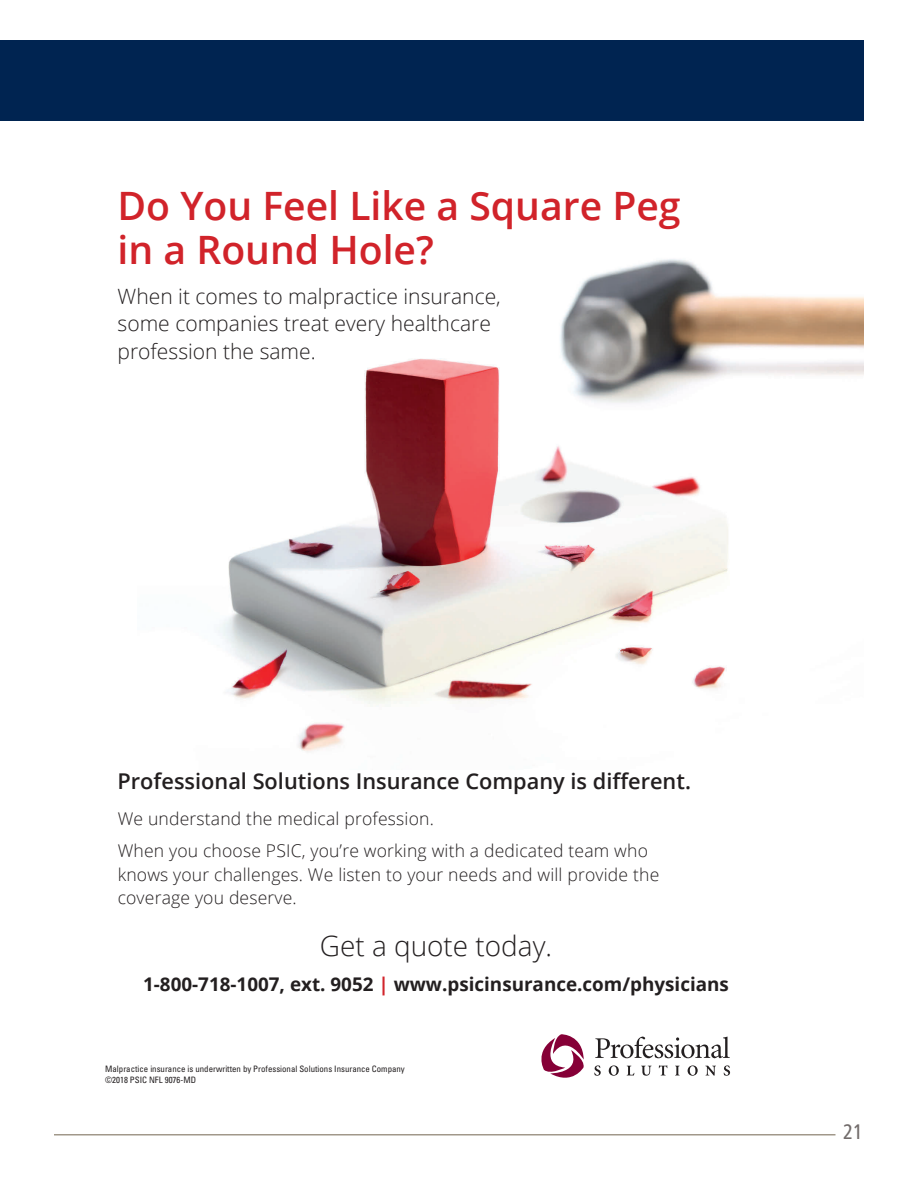
<style>
.page{position:relative;width:918px;height:1188px;background:#fff}
.page>*{position:absolute;margin:0;border:0;box-sizing:border-box;transform-origin:0 0}
.t1{font:600 39.15px/44.1px "Open Sans";color:#d1232a}
.t2{font:300 27.9px "Open Sans";color:#231f20}
.t3{font:600 21.75px "Open Sans";color:#231f20}
.t4{font:300 21px/27.6px "Open Sans";color:#231f20}
.t5{font:condensed 21px "Frutiger";color:#726c6b}
.t6{font:700 18.9px "Open Sans";color:#231f20}
.t7{font:300 17.55px/32.7px "Open Sans";letter-spacing:.01em;color:#231f20}
.t8{font:condensed 8.85px/10.6px "Univers";color:#231f20}
.s1{color:#d1232a}
</style>
<div class="page">
<div style="left:0;top:40px;width:864px;height:82px;background:#002451"></div>
<hr style="left:54px;top:1134px;width:782px;height:2px;background:#a1988a">
<img style="left:218px;top:259px;width:646px;height:493px">
<svg style="left:541px;top:1034px;width:43px;height:44px"></svg>
<svg style="left:595px;top:1037px;width:135px;height:21px"></svg>
<svg style="left:594px;top:1065px;width:7px;height:11px"></svg>
<svg style="left:609px;top:1065px;width:10px;height:11px"></svg>
<svg style="left:627px;top:1066px;width:7px;height:9px"></svg>
<svg style="left:641px;top:1066px;width:11px;height:10px"></svg>
<svg style="left:659px;top:1065px;width:8px;height:10px"></svg>
<svg style="left:675px;top:1066px;width:5px;height:9px"></svg>
<svg style="left:688px;top:1065px;width:10px;height:11px"></svg>
<svg style="left:705px;top:1066px;width:11px;height:10px"></svg>
<svg style="left:724px;top:1065px;width:6px;height:11px"></svg>
<p class="t1" style="left:118px;top:183px;width:565px">Do You Feel Like a Square Peg in a Round Hole?</p>
<p class="t4" style="left:118px;top:282px;width:385px">When it comes to malpractice insurance, some companies treat every healthcare profession the same.</p>
<p class="t3" style="left:118px;top:766px;width:575px">Professional Solutions Insurance Company is different.</p>
<p class="t7" style="left:118px;top:801px;width:532px">We understand the medical profession.<br>When you choose PSIC, you’re working with a dedicated team who</p>
<p class="t7" style="left:118px;top:862px;width:543px;line-height:23.4px">knows your challenges. We listen to your needs and will provide the coverage you deserve.</p>
<p class="t2" style="left:320px;top:926px;width:234px">Get a quote today.</p>
<p class="t6" style="left:143px;top:970px;width:587px">1-800-718-1007, ext. 9052 <span class="s1">|</span> www.psicinsurance.com/physicians</p>
<p class="t8" style="left:105px;top:1063px;width:301px">Malpractice insurance is underwritten by Professional Solutions Insurance Company ©2018 PSIC NFL 9076-MD</p>
<p class="t5" style="left:843px;top:1120px;width:22px">21</p>
</div>
